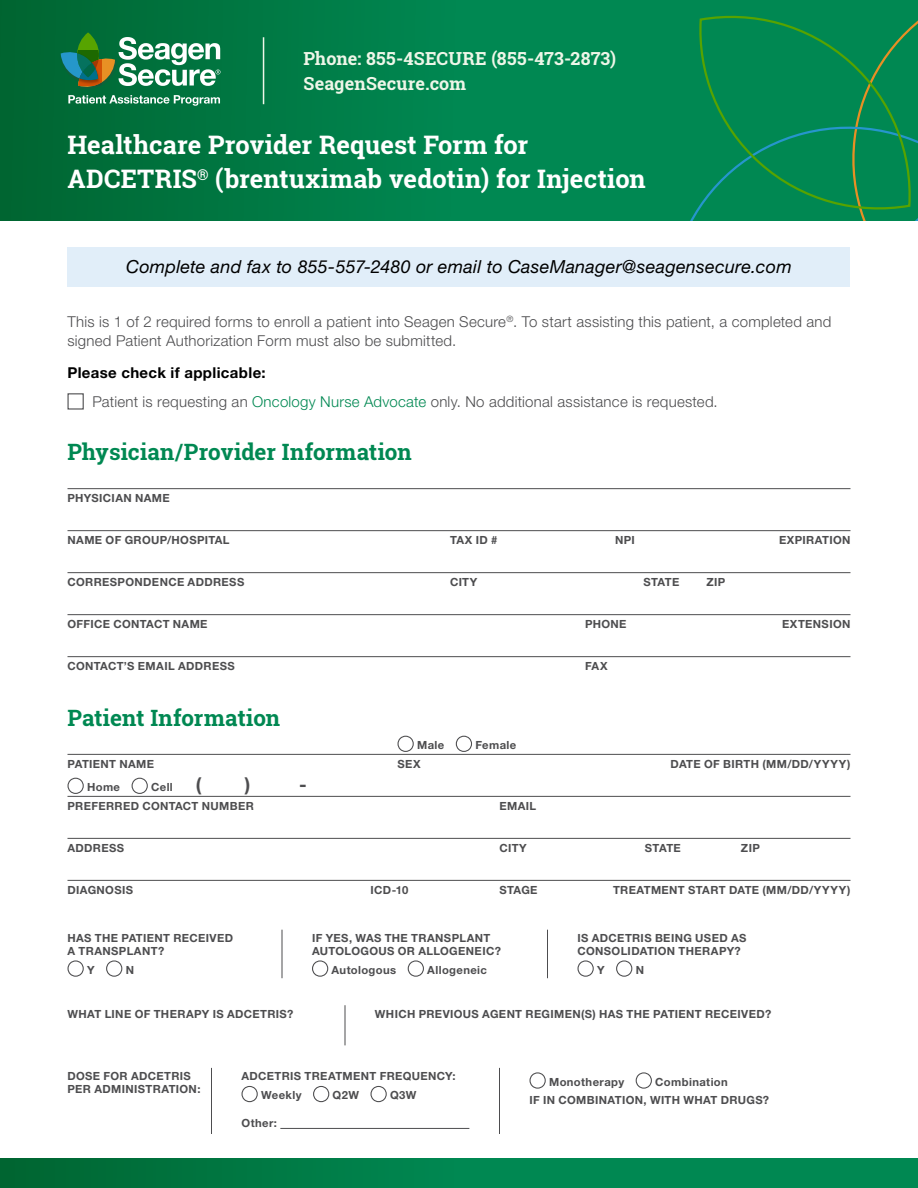
<style>
.page{position:relative;width:918px;height:1188px;background:#fff}
.page>*{position:absolute;margin:0;border:0;box-sizing:border-box;transform-origin:0 0}
.t1{font:700 25.5px/34.5px "Roboto Slab";color:#fff}
.t2{font:700 22.5px "Roboto Slab";color:#008852}
.t3{font:700 18.75px "Helvetica Neue LT Pro";color:#4d4d4f}
.t4{font:italic 18px "Helvetica Neue LT Pro";letter-spacing:.01em;color:#000}
.t5{font:700 18px/25.8px "Roboto Slab";letter-spacing:.01em;color:#eef6e8}
.t6{font:300 15px/18.8px "Helvetica Neue LT Pro";letter-spacing:.015em;color:#4d4d4f}
.t7{font:700 11.25px/12.8px "Helvetica Neue LT Pro";letter-spacing:.03em;color:#4d4d4f}
.s1{font-weight:700;color:#000}
.s2{color:#008852}
.s3{font-size:18.75px}
</style>
<div class="page">
<div style="left:0;top:1159px;width:918px;height:29px;background:linear-gradient(to right,#006d39,#00915a)"></div>
<div style="left:0;top:0;width:918px;height:220px;background:linear-gradient(to right,#006e39,#00915a)"></div>
<div style="left:683px;top:5px;width:235px;height:215px;background:#008852"></div>
<svg style="left:698px;top:11px;width:214px;height:204px;background:#058950"></svg>
<div style="left:68px;top:393px;width:16px;height:17px;border:1px solid #4d4d4f"></div>
<hr style="left:68px;top:488px;width:782px;height:1px;background:#4d4d4f">
<hr style="left:68px;top:530px;width:782px;height:1px;background:#4d4d4f">
<hr style="left:68px;top:572px;width:782px;height:1px;background:#4d4d4f">
<hr style="left:68px;top:614px;width:782px;height:1px;background:#4d4d4f">
<hr style="left:68px;top:656px;width:782px;height:1px;background:#4d4d4f">
<div style="left:68px;top:247px;width:782px;height:40px;background:#e1eef9"></div>
<hr style="left:68px;top:754px;width:782px;height:1px;background:#4d4d4f">
<hr style="left:68px;top:796px;width:782px;height:1px;background:#4d4d4f">
<hr style="left:68px;top:838px;width:782px;height:1px;background:#4d4d4f">
<hr style="left:68px;top:880px;width:782px;height:1px;background:#4d4d4f">
<svg style="left:397px;top:736px;width:17px;height:16px"></svg>
<svg style="left:456px;top:736px;width:16px;height:16px"></svg>
<svg style="left:67px;top:778px;width:17px;height:16px"></svg>
<svg style="left:132px;top:778px;width:16px;height:16px"></svg>
<hr style="left:282px;top:930px;width:1px;height:48px;background:#4d4d4f">
<hr style="left:547px;top:930px;width:1px;height:48px;background:#4d4d4f">
<svg style="left:67px;top:960px;width:17px;height:17px"></svg>
<svg style="left:106px;top:960px;width:16px;height:17px"></svg>
<svg style="left:312px;top:960px;width:16px;height:17px"></svg>
<svg style="left:408px;top:960px;width:16px;height:17px"></svg>
<svg style="left:577px;top:960px;width:17px;height:17px"></svg>
<svg style="left:616px;top:960px;width:16px;height:17px"></svg>
<hr style="left:345px;top:1005px;width:1px;height:40px;background:#4d4d4f">
<hr style="left:211px;top:1068px;width:1px;height:66px;background:#4d4d4f">
<hr style="left:499px;top:1068px;width:1px;height:66px;background:#4d4d4f">
<hr style="left:280px;top:1128px;width:189px;height:1px;background:#4d4d4f">
<svg style="left:241px;top:1086px;width:17px;height:16px"></svg>
<svg style="left:313px;top:1086px;width:16px;height:16px"></svg>
<svg style="left:370px;top:1086px;width:17px;height:16px"></svg>
<svg style="left:529px;top:1072px;width:17px;height:17px"></svg>
<svg style="left:636px;top:1072px;width:16px;height:17px"></svg>
<svg style="left:68px;top:95px;width:152px;height:11px;background:#519d79"></svg>
<svg style="left:77px;top:32px;width:22px;height:46px"></svg>
<img style="left:76px;top:88px;width:42px;height:2px">
<img style="left:58px;top:51px;width:3px;height:34px">
<svg style="left:61px;top:37px;width:159px;height:51px"></svg>
<hr style="left:263px;top:37px;width:1px;height:67px;background:#eef6e8">
<h3 class="t5" style="left:304px;top:45px;width:314px">Phone: 855-4SECURE (855-473-2873)<br>SeagenSecure.com</h3>
<h1 class="t1" style="left:68px;top:127px;width:580px">Healthcare Provider Request Form for<br>ADCETRIS<sup>®</sup> (brentuximab vedotin) for Injection</h1>
<h3 class="t4" style="left:126px;top:256px;width:667px">Complete and fax to 855-557-2480 or email to CaseManager@seagensecure.com</h3>
<h3 class="t6" style="left:68px;top:312px;width:765px">This is 1 of 2 required forms to enroll a patient into Seagen Secure<sup>®</sup>. To start assisting this patient, a completed and signed Patient Authorization Form must also be submitted.</h3>
<h3 class="t6" style="left:93px;top:359px;width:627px;line-height:28.2px;text-indent:-25px"><span class="s1">Please check if applicable:<br></span>Patient is requesting an <span class="s2">Oncology Nurse Advocate</span> only. No additional assistance is requested.</h3>
<h2 class="t2" style="left:68px;top:436px;width:346px">Physician/Provider Information</h2>
<p class="t7" style="left:68px;top:491px;width:104px">PHYSICIAN NAME</p>
<p class="t7" style="left:68px;top:533px;width:164px">NAME OF GROUP/HOSPITAL</p>
<p class="t7" style="left:450px;top:533px;width:49px">TAX ID #</p>
<p class="t7" style="left:615px;top:533px;width:21px">NPI</p>
<p class="t7" style="left:779px;top:533px;width:73px">EXPIRATION</p>
<p class="t7" style="left:68px;top:575px;width:178px">CORRESPONDENCE ADDRESS</p>
<p class="t7" style="left:450px;top:575px;width:29px">CITY</p>
<p class="t7" style="left:644px;top:575px;width:37px">STATE</p>
<p class="t7" style="left:707px;top:575px;width:20px">ZIP</p>
<p class="t7" style="left:68px;top:617px;width:142px">OFFICE CONTACT NAME</p>
<p class="t7" style="left:585px;top:617px;width:43px">PHONE</p>
<p class="t7" style="left:782px;top:617px;width:70px">EXTENSION</p>
<p class="t7" style="left:68px;top:659px;width:169px">CONTACT’S EMAIL ADDRESS</p>
<p class="t7" style="left:585px;top:659px;width:24px">FAX</p>
<h2 class="t2" style="left:68px;top:702px;width:214px">Patient Information</h2>
<p class="t7" style="left:417px;top:738px;width:29px">Male</p>
<p class="t7" style="left:475px;top:738px;width:42px">Female</p>
<p class="t7" style="left:68px;top:757px;width:88px">PATIENT NAME</p>
<p class="t7" style="left:397px;top:757px;width:25px">SEX</p>
<p class="t7" style="left:671px;top:757px;width:181px">DATE OF BIRTH (MM/DD/YYYY)</p>
<p class="t7" style="left:87px;top:780px;width:34px">Home</p>
<p class="t7" style="left:151px;top:780px;width:52px">Cell <span class="s3">(</span></p>
<h3 class="t3" style="left:245px;top:772px;width:7px">)</h3>
<h3 class="t3" style="left:299px;top:772px;width:9px">-</h3>
<p class="t7" style="left:68px;top:799px;width:188px">PREFERRED CONTACT NUMBER</p>
<p class="t7" style="left:500px;top:799px;width:38px">EMAIL</p>
<p class="t7" style="left:68px;top:841px;width:58px">ADDRESS</p>
<p class="t7" style="left:500px;top:841px;width:29px">CITY</p>
<p class="t7" style="left:645px;top:841px;width:37px">STATE</p>
<p class="t7" style="left:741px;top:841px;width:20px">ZIP</p>
<p class="t7" style="left:68px;top:883px;width:67px">DIAGNOSIS</p>
<p class="t7" style="left:370px;top:883px;width:39px">ICD-10</p>
<p class="t7" style="left:500px;top:883px;width:40px">STAGE</p>
<p class="t7" style="left:613px;top:883px;width:239px">TREATMENT START DATE (MM/DD/YYYY)</p>
<p class="t7" style="left:68px;top:932px;width:167px">HAS THE PATIENT RECEIVED<br>A TRANSPLANT?</p>
<p class="t7" style="left:87px;top:963px;width:9px">Y</p>
<p class="t7" style="left:126px;top:963px;width:10px">N</p>
<p class="t7" style="left:312px;top:932px;width:190px">IF YES, WAS THE TRANSPLANT<br>AUTOLOGOUS OR ALLOGENEIC?</p>
<p class="t7" style="left:332px;top:963px;width:66px">Autologous</p>
<p class="t7" style="left:427px;top:963px;width:61px">Allogeneic</p>
<p class="t7" style="left:578px;top:932px;width:170px">IS ADCETRIS BEING USED AS<br>CONSOLIDATION THERAPY?</p>
<p class="t7" style="left:597px;top:963px;width:9px">Y</p>
<p class="t7" style="left:636px;top:963px;width:10px">N</p>
<p class="t7" style="left:68px;top:1007px;width:227px">WHAT LINE OF THERAPY IS ADCETRIS?</p>
<p class="t7" style="left:375px;top:1007px;width:398px">WHICH PREVIOUS AGENT REGIMEN(S) HAS THE PATIENT RECEIVED?</p>
<p class="t7" style="left:68px;top:1070px;width:134px">DOSE FOR ADCETRIS<br>PER ADMINISTRATION:</p>
<p class="t7" style="left:261px;top:1067px;width:196px;line-height:18.8px;text-indent:-20px">ADCETRIS TREATMENT FREQUENCY:<br>Weekly</p>
<p class="t7" style="left:333px;top:1088px;width:28px">Q2W</p>
<p class="t7" style="left:390px;top:1088px;width:28px">Q3W</p>
<p class="t7" style="left:242px;top:1116px;width:37px">Other:</p>
<p class="t7" style="left:529px;top:1072px;width:241px;line-height:18.8px;text-indent:126px">Combination<br>IF IN COMBINATION, WITH WHAT DRUGS?</p>
<p class="t7" style="left:549px;top:1075px;width:77px">Monotherapy</p>
</div>
